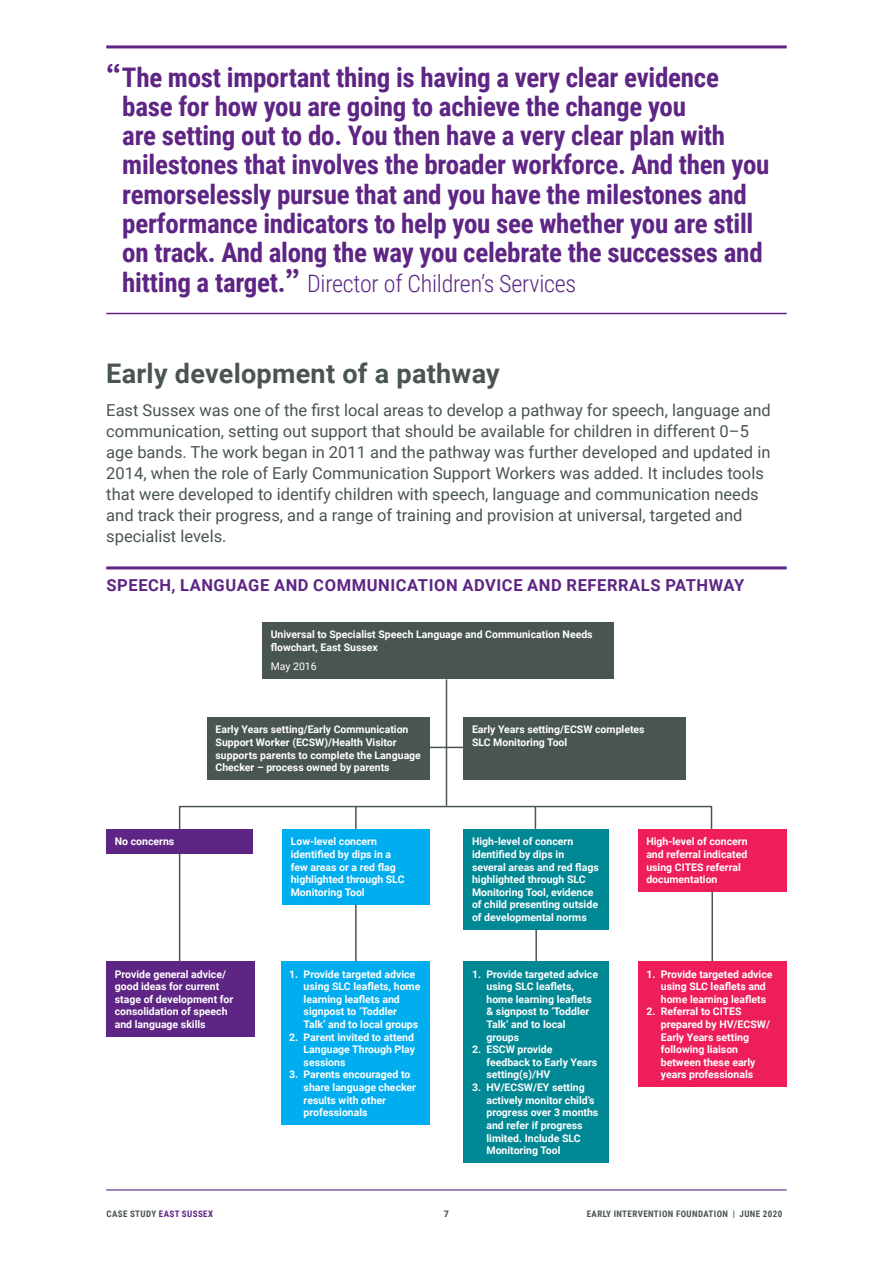
<style>
.page{position:relative;width:893px;height:1263px;background:#fff}
.page>*{position:absolute;margin:0;border:0;box-sizing:border-box;transform-origin:0 0}
.pullquote_purple{font:700 27px/29.2px "Roboto Condensed";letter-spacing:-.01em;color:#5e2584}
.t1{font:700 27px "Roboto";letter-spacing:.01em;color:#495550}
.pullquote_purple-2{font:300 24px "Roboto Condensed";letter-spacing:-.01em;color:#5e2584}
.body_para{font:16.5px/21px "Roboto";color:#495550}
.figure_table_header{font:700 16.5px "Roboto";letter-spacing:.035em;color:#5e2584}
.t2{font:700 10.5px/12.6px "Roboto";color:#fff}
.t3{font:10.5px "Roboto";color:#fff}
.t4{font:700 9px "Roboto Condensed";letter-spacing:.045em;color:#495550}
.t5{font:700 9px "Roboto Condensed";letter-spacing:.045em;color:#5e2584}
.t6{font:900 9px "Roboto";color:#495550}
.s1{font-family:"Arial Rounded MT Bold";font-weight:400;font-size:31.5px}
.s2{font-weight:700;font-size:27px}
.s3{color:#495550}
</style>
<div class="page">
<hr style="left:106px;top:45px;width:681px;height:3px;background:#5e2584">
<hr style="left:106px;top:313px;width:681px;height:1px;background:#5e2584">
<hr style="left:106px;top:566px;width:681px;height:3px;background:#5e2584">
<div style="left:207px;top:717px;width:222px;height:63px;background:#495550"></div>
<div style="left:463px;top:717px;width:223px;height:63px;background:#495550"></div>
<div style="left:282px;top:829px;width:147px;height:75px;background:#00aeef"></div>
<div style="left:463px;top:829px;width:146px;height:100px;background:#008895"></div>
<div style="left:638px;top:829px;width:149px;height:62px;background:#ee1e5b"></div>
<div style="left:281px;top:961px;width:148px;height:164px;background:#00aeef"></div>
<div style="left:463px;top:961px;width:146px;height:201px;background:#008895"></div>
<div style="left:638px;top:961px;width:149px;height:126px;background:#ee1e5b"></div>
<div style="left:106px;top:829px;width:147px;height:25px;background:#5e2584"></div>
<div style="left:106px;top:961px;width:149px;height:75px;background:#5e2584"></div>
<hr style="left:446px;top:679px;width:1px;height:127px;background:#495550">
<div style="left:179px;top:806px;width:533px;height:24px;border:2px solid #495550"></div>
<hr style="left:428px;top:747px;width:36px;height:1px;background:#495550">
<div style="left:262px;top:622px;width:351px;height:57px;background:#495550"></div>
<hr style="left:355px;top:807px;width:2px;height:22px;background:#495550">
<hr style="left:355px;top:904px;width:2px;height:57px;background:#495550">
<hr style="left:535px;top:929px;width:2px;height:32px;background:#495550">
<hr style="left:711px;top:891px;width:2px;height:70px;background:#495550">
<hr style="left:179px;top:854px;width:1px;height:107px;background:#495550">
<svg style="left:535px;top:807px;width:1px;height:22px"></svg>
<hr style="left:106px;top:1189px;width:681px;height:1px;background:#5e2584">
<p class="pullquote_purple" style="left:122px;top:61px;width:649px;text-indent:-16px"><span class="s1">“</span>The most important thing is having a very clear evidence base for how you are going to achieve the change you<br>are setting out to do. You then have a very clear plan with milestones that involves the broader workforce. And then you remorselessly pursue that and you have the milestones and performance indicators to help you see whether you are still on track. And along the way you celebrate the successes and</p>
<p class="pullquote_purple-2" style="left:122px;top:266px;width:455px"><span class="s2">hitting a target.</span><span class="s1">”</span> Director of Children’s Services</p>
<p class="t1" style="left:106px;top:354px;width:395px">Early development of a pathway</p>
<p class="body_para" style="left:106px;top:399px;width:666px">East Sussex was one of the first local areas to develop a pathway for speech, language and communication, setting out support that should be available for children in different 0–5 age bands. The work began in 2011 and the pathway was further developed and updated in 2014, when the role of Early Communication Support Workers was added. It includes tools that were developed to identify children with speech, language and communication needs and track their progress, and a range of training and provision at universal, targeted and specialist levels.</p>
<p class="figure_table_header" style="left:107px;top:573px;width:639px">SPEECH, LANGUAGE AND COMMUNICATION ADVICE AND REFERRALS PATHWAY</p>
<p class="t2" style="left:271px;top:628px;width:323px">Universal to Specialist Speech Language and Communication Needs flowchart, East Sussex</p>
<p class="t3" style="left:271px;top:659px;width:47px">May 2016</p>
<p class="t2" style="left:115px;top:835px;width:61px">No concerns</p>
<p class="t2" style="left:216px;top:723px;width:207px">Early Years setting/Early Communication Support Worker (ECSW)/Health Visitor supports parents to complete the Language Checker – process owned by parents</p>
<p class="t2" style="left:472px;top:723px;width:174px">Early Years setting/ECSW completes<br>SLC Monitoring Tool</p>
<p class="t2" style="left:291px;top:835px;width:115px">Low-level concern identified by dips in a few areas or a red flag highlighted through SLC<br>Monitoring Tool</p>
<p class="t2" style="left:472px;top:835px;width:128px">High-level of concern identified by dips in several areas and red flags highlighted through SLC<br>Monitoring Tool, evidence of child presenting outside of developmental norms</p>
<p class="t2" style="left:646px;top:835px;width:103px">High-level of concern and referral indicated using CITES referral documentation</p>
<p class="t2" style="left:115px;top:967px;width:120px">Provide general advice/ good ideas for current stage of development for consolidation of speech and language skills</p>
<p class="t2" style="left:304px;top:967px;width:118px;text-indent:-14px">1. Provide targeted advice using SLC leaflets, home learning leaflets and signpost to ‘Toddler<br>Talk’ and to local groups</p>
<p class="t2" style="left:304px;top:1030px;width:113px;text-align:justify;text-indent:-14px">2. Parent invited to attend Language Through Play sessions</p>
<p class="t2" style="left:304px;top:1068px;width:114px;text-indent:-14px">3. Parents encouraged to share language checker results with other professionals</p>
<p class="t2" style="left:486px;top:967px;width:113px;text-indent:-14px">1. Provide targeted advice using SLC leaflets, home learning leaflets &amp; signpost to ‘Toddler<br>Talk’ and to local groups</p>
<p class="t2" style="left:486px;top:1043px;width:112px;text-indent:-14px">2. ESCW provide feedback to Early Years setting(s)/HV</p>
<p class="t2" style="left:486px;top:1081px;width:113px;text-indent:-14px">3. HV/ECSW/EY setting actively monitor child’s progress over 3 months and refer if progress limited. Include SLC<br>Monitoring Tool</p>
<p class="t2" style="left:661px;top:967px;width:113px;text-indent:-14px">1. Provide targeted advice using SLC leaflets and home learning leaflets</p>
<p class="t2" style="left:661px;top:1005px;width:111px;text-indent:-14px">2. Referral to CITES prepared by HV/ECSW/<br>Early Years setting following liaison between these early years professionals</p>
<p class="t5" style="left:106px;top:1207px;width:108px"><span class="s3">CASE STUDY</span> EAST SUSSEX</p>
<p class="t6" style="left:444px;top:1207px;width:7px">7</p>
<p class="t4" style="left:587px;top:1207px;width:197px">EARLY INTERVENTION FOUNDATION | JUNE 2020</p>
</div>
